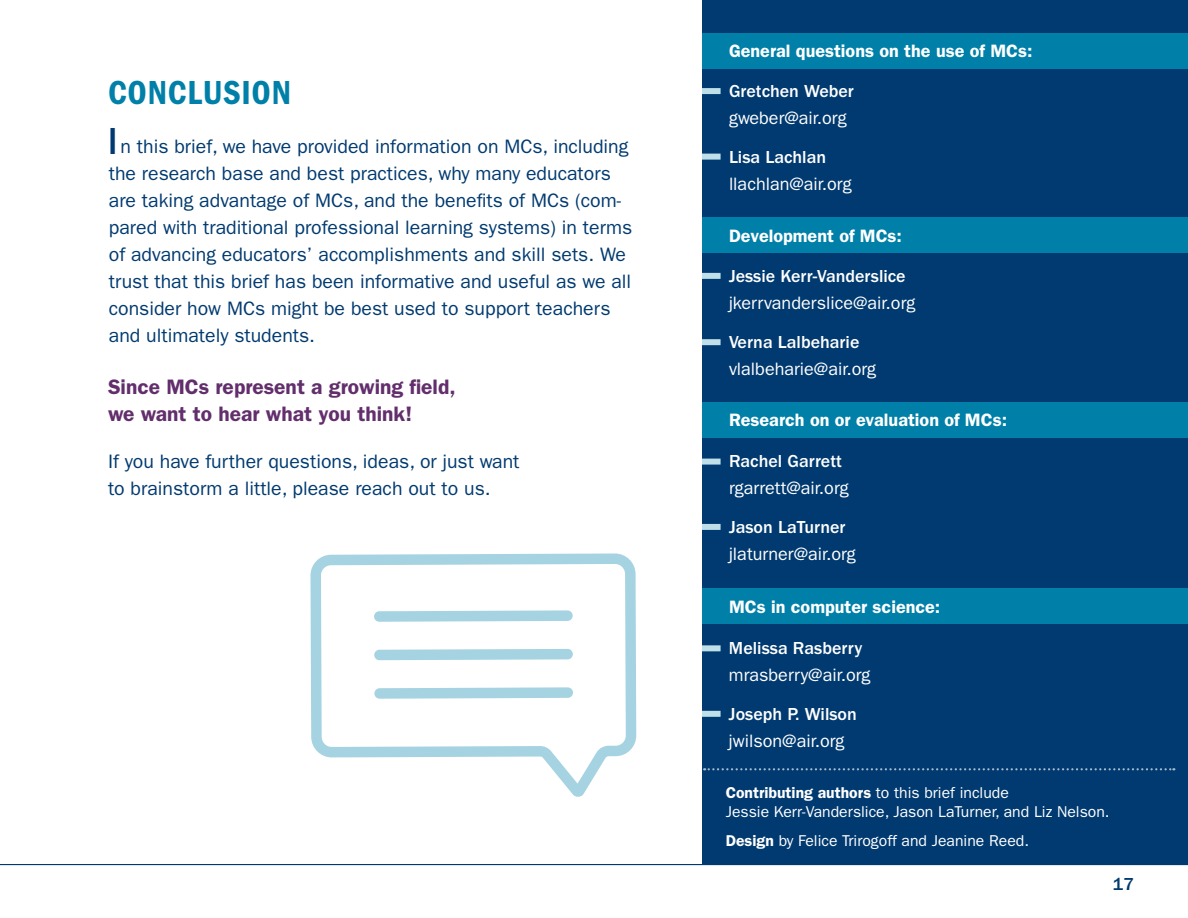
<style>
.page{position:relative;width:1188px;height:918px;background:#fff}
.page>*{position:absolute;margin:0;border:0;box-sizing:border-box;transform-origin:0 0}
.t1{font:500 39px "Franklin Gothic URW Con";color:#003a70}
.t2{font:34.5px "Franklin Gothic URW Con Dem";letter-spacing:.02em;color:#0080a8}
.t3{font:600 21px/27px "ITC Franklin Gothic Std";color:#622e6c}
.t4{font:19.5px/27px "ITC Franklin Gothic Std";color:#003a70}
.t5{font:18px/27px "ITC Franklin Gothic Std";color:#fff}
.t6{font:600 18px "ITC Franklin Gothic Std";color:#fff}
.t7{font:500 18px "ITC Franklin Gothic Std";color:#fff}
.t8{font:500 18px "ITC Franklin Gothic Std";color:#003a70}
.t9{font:15.75px/19.5px "ITC Franklin Gothic Std";color:#fff}
.s1{font-weight:500}
.s2{font-weight:600}
</style>
<div class="page">
<div style="left:702px;top:0;width:486px;height:864px;background:#003a70"></div>
<div style="left:702px;top:88px;width:19px;height:6px;background:#bfdfe9"></div>
<div style="left:702px;top:154px;width:19px;height:6px;background:#bfdfe9"></div>
<div style="left:702px;top:273px;width:19px;height:6px;background:#bfdfe9"></div>
<div style="left:702px;top:339px;width:19px;height:6px;background:#bfdfe9"></div>
<div style="left:702px;top:459px;width:19px;height:6px;background:#bfdfe9"></div>
<div style="left:702px;top:524px;width:19px;height:6px;background:#bfdfe9"></div>
<div style="left:702px;top:645px;width:19px;height:6px;background:#bfdfe9"></div>
<div style="left:702px;top:711px;width:19px;height:6px;background:#bfdfe9"></div>
<svg style="left:310px;top:553px;width:326px;height:244px"></svg>
<svg style="left:374px;top:610px;width:199px;height:12px;background:#b2d8e5"></svg>
<svg style="left:374px;top:649px;width:199px;height:11px;background:#abd5e2"></svg>
<svg style="left:374px;top:687px;width:199px;height:12px;background:#b2d8e5"></svg>
<div style="left:702px;top:33px;width:486px;height:36px;background:#0080a8"></div>
<div style="left:702px;top:217px;width:486px;height:36px;background:#0080a8"></div>
<div style="left:702px;top:402px;width:486px;height:35px;background:#0080a8"></div>
<div style="left:702px;top:588px;width:486px;height:36px;background:#0080a8"></div>
<svg style="left:704px;top:768px;width:470px;height:2px"></svg>
<hr style="left:0;top:864px;width:1188px;height:1px;background:#003a70">
<p class="t2" style="left:108px;top:69px;width:185px">CONCLUSION</p>
<p class="t4" style="left:109px;top:133px;width:525px;text-indent:12px">n this brief, we have provided information on MCs, including the research base and best practices, why many educators are taking advantage of MCs, and the benefits of MCs (com&shy;pared with traditional professional learning systems) in terms of advancing educators’ accomplishments and skill sets. We trust that this brief has been informative and useful as we all consider how MCs might be best used to support teachers and ultimately students.</p>
<p class="t1" style="left:108px;top:115px;width:11px">I</p>
<p class="t3" style="left:108px;top:374px;width:349px">Since MCs represent a growing field, we want to hear what you think!</p>
<p class="t4" style="left:108px;top:448px;width:413px">If you have further questions, ideas, or just want to brainstorm a little, please reach out to us.</p>
<p class="t6" style="left:729px;top:40px;width:305px">General questions on the use of MCs:</p>
<p class="t5" style="left:729px;top:78px;width:126px"><span class="s1">Gretchen Weber </span>gweber@air.org</p>
<p class="t5" style="left:729px;top:144px;width:124px"><span class="s1">Lisa Lachlan </span>llachlan@air.org</p>
<p class="t6" style="left:729px;top:225px;width:174px">Development of MCs:</p>
<p class="t7" style="left:729px;top:266px;width:178px">Jessie Kerr-Vanderslice</p>
<p class="t5" style="left:729px;top:290px;width:188px">jkerrvanderslice@air.org</p>
<p class="t7" style="left:729px;top:332px;width:132px">Verna Lalbeharie</p>
<p class="t5" style="left:729px;top:356px;width:149px">vlalbeharie@air.org</p>
<p class="t6" style="left:729px;top:410px;width:280px">Research on or evaluation of MCs:</p>
<p class="t7" style="left:729px;top:451px;width:114px">Rachel Garrett</p>
<p class="t5" style="left:729px;top:474px;width:121px">rgarrett@air.org</p>
<p class="t7" style="left:729px;top:517px;width:118px">Jason LaTurner</p>
<p class="t5" style="left:729px;top:540px;width:128px">jlaturner@air.org</p>
<p class="t6" style="left:729px;top:596px;width:213px">MCs in computer science:</p>
<p class="t7" style="left:729px;top:638px;width:135px">Melissa Rasberry</p>
<p class="t5" style="left:729px;top:661px;width:143px">mrasberry@air.org</p>
<p class="t7" style="left:729px;top:704px;width:129px">Joseph P. Wilson</p>
<p class="t5" style="left:729px;top:727px;width:117px">jwilson@air.org</p>
<p class="t9" style="left:726px;top:783px;width:385px"><span class="s2">Contributing authors</span> to this brief include<br>Jessie Kerr-Vanderslice, Jason LaTurner, and Liz Nelson.</p>
<p class="t9" style="left:726px;top:831px;width:305px"><span class="s2">Design</span> by Felice Trirogoff and Jeanine Reed.</p>
<p class="t8" style="left:1113px;top:874px;width:23px">17</p>
</div>
